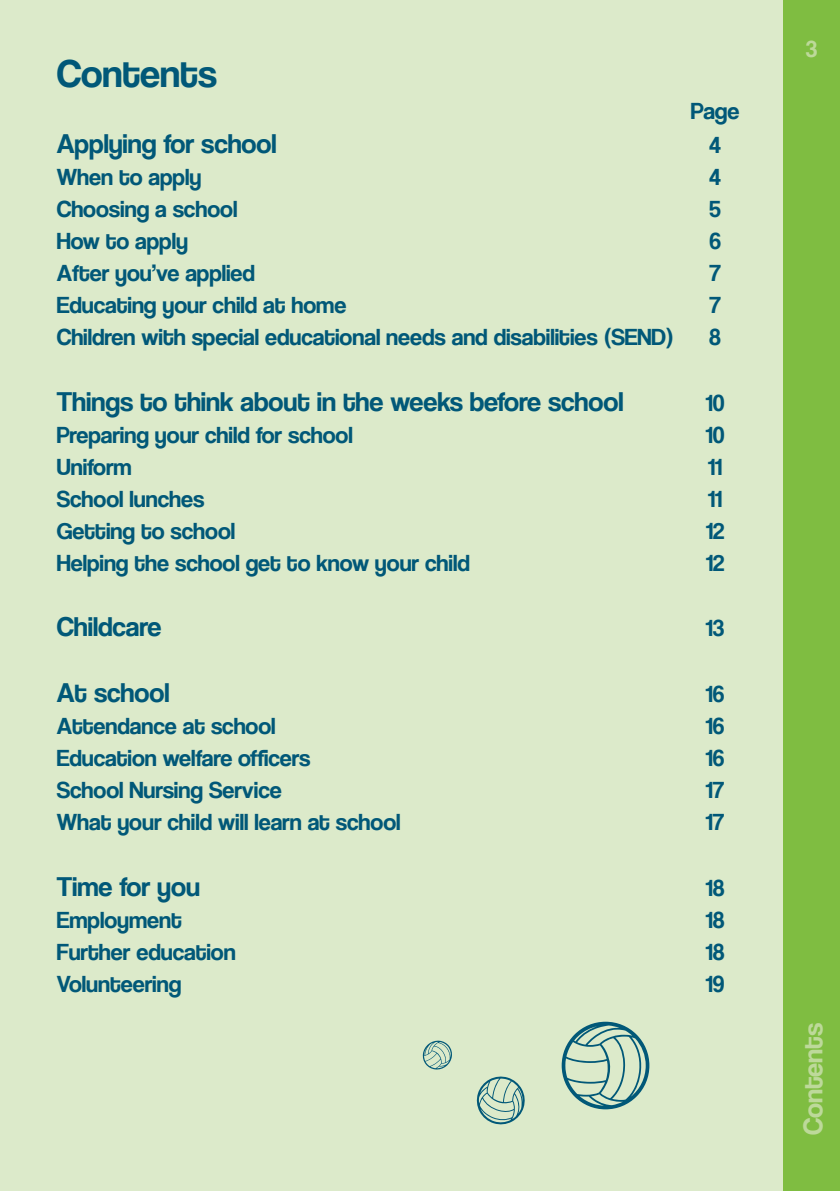
<style>
.page{position:relative;width:840px;height:1191px;background:#fff}
.page>*{position:absolute;margin:0;border:0;box-sizing:border-box;transform-origin:0 0}
.t1{font:40px "Coolvetica Rg";color:#015878}
.t2{font:28px "Coolvetica Rg";color:#015878}
.t3{font:28px "Coolvetica Rg";color:#bdd99a}
.t4{font:24px "Coolvetica Rg";color:#015878}
.t5{font:24px "Coolvetica Rg";color:#bdd99a}
</style>
<div class="page">
<div style="left:0;top:0;width:839px;height:1191px;background:#dceaca"></div>
<div style="left:782px;top:0;width:57px;height:1191px;background:#7fbd41"></div>
<svg style="left:561px;top:1021px;width:88px;height:88px"></svg>
<svg style="left:476px;top:1076px;width:49px;height:49px"></svg>
<svg style="left:422px;top:1040px;width:30px;height:29px"></svg>
<p class="t1" style="left:57px;top:51px;width:161px">Contents</p>
<p class="t4" style="left:690px;top:97px;width:50px">Page</p>
<p class="t2" style="left:57px;top:127px;width:221px">Applying for school</p>
<p class="t4" style="left:709px;top:131px;width:13px">4</p>
<p class="t4" style="left:57px;top:163px;width:146px">When to apply</p>
<p class="t4" style="left:709px;top:163px;width:13px">4</p>
<p class="t4" style="left:57px;top:195px;width:182px">Choosing a school</p>
<p class="t4" style="left:709px;top:195px;width:13px">5</p>
<p class="t4" style="left:57px;top:227px;width:133px">How to apply</p>
<p class="t4" style="left:709px;top:227px;width:13px">6</p>
<p class="t4" style="left:57px;top:259px;width:200px">After you’ve applied</p>
<p class="t4" style="left:709px;top:259px;width:13px">7</p>
<p class="t4" style="left:57px;top:291px;width:291px">Educating your child at home</p>
<p class="t4" style="left:709px;top:291px;width:13px">7</p>
<p class="t4" style="left:57px;top:323px;width:618px">Children with special educational needs and disabilities (SEND)</p>
<p class="t4" style="left:708px;top:323px;width:13px">8</p>
<p class="t2" style="left:57px;top:385px;width:568px">Things to think about in the weeks before school</p>
<p class="t4" style="left:705px;top:388px;width:20px">10</p>
<p class="t4" style="left:57px;top:420px;width:297px">Preparing your child for school</p>
<p class="t4" style="left:705px;top:420px;width:20px">10</p>
<p class="t4" style="left:57px;top:452px;width:76px">Uniform</p>
<p class="t4" style="left:707px;top:452px;width:16px">11</p>
<p class="t4" style="left:57px;top:484px;width:149px">School lunches</p>
<p class="t4" style="left:707px;top:484px;width:16px">11</p>
<p class="t4" style="left:57px;top:516px;width:180px">Getting to school</p>
<p class="t4" style="left:705px;top:516px;width:20px">12</p>
<p class="t4" style="left:57px;top:548px;width:414px">Helping the school get to know your child</p>
<p class="t4" style="left:705px;top:548px;width:20px">12</p>
<p class="t2" style="left:57px;top:610px;width:106px">Childcare</p>
<p class="t4" style="left:705px;top:614px;width:20px">13</p>
<p class="t2" style="left:57px;top:676px;width:114px">At school</p>
<p class="t4" style="left:705px;top:680px;width:20px">16</p>
<p class="t4" style="left:57px;top:712px;width:220px">Attendance at school</p>
<p class="t4" style="left:705px;top:712px;width:20px">16</p>
<p class="t4" style="left:57px;top:744px;width:255px">Education welfare officers</p>
<p class="t4" style="left:705px;top:744px;width:20px">16</p>
<p class="t4" style="left:57px;top:776px;width:226px">School Nursing Service</p>
<p class="t4" style="left:705px;top:776px;width:20px">17</p>
<p class="t4" style="left:57px;top:808px;width:345px">What your child will learn at school</p>
<p class="t4" style="left:705px;top:808px;width:20px">17</p>
<p class="t2" style="left:57px;top:870px;width:145px">Time for you</p>
<p class="t4" style="left:705px;top:873px;width:20px">18</p>
<p class="t4" style="left:57px;top:905px;width:127px">Employment</p>
<p class="t4" style="left:705px;top:905px;width:20px">18</p>
<p class="t4" style="left:57px;top:937px;width:180px">Further education</p>
<p class="t4" style="left:705px;top:937px;width:20px">18</p>
<p class="t4" style="left:57px;top:969px;width:126px">Volunteering</p>
<p class="t4" style="left:705px;top:969px;width:20px">19</p>
<p class="t5" style="left:805px;top:35px;width:13px">3</p>
<p class="t3" style="left:796px;top:1135px;width:113px;rotate:-90deg">Contents</p>
</div>
